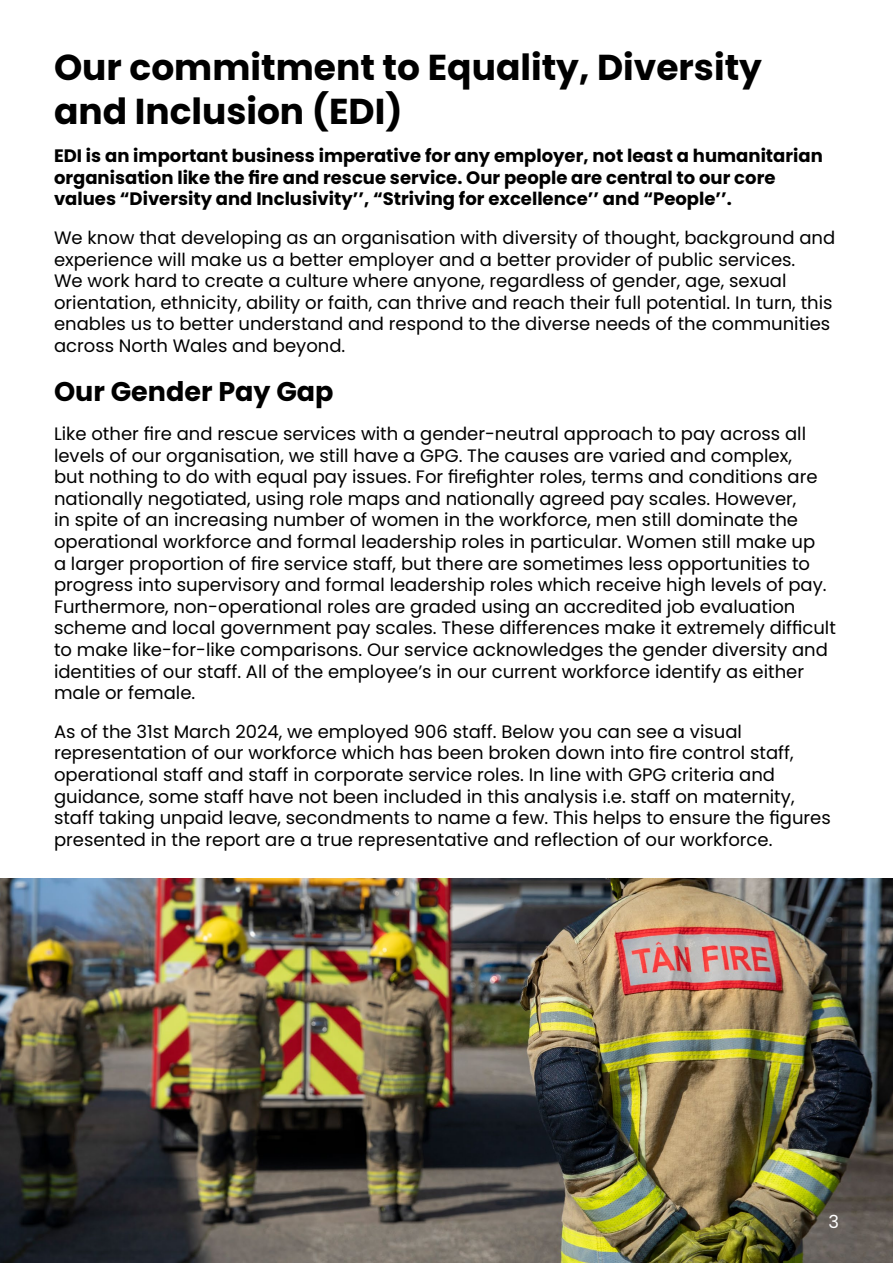
<style>
.page{position:relative;width:893px;height:1263px;background:#fff}
.page>*{position:absolute;margin:0;border:0;box-sizing:border-box;transform-origin:0 0}
.t1{font:700 36px/43.2px "Poppins";color:#000}
.t2{font:700 27px "Poppins";color:#000}
.t3{font:18px/21.6px "Poppins";color:#000}
.t4{font:700 18px/21.6px "Poppins";color:#000}
.t5{font:18px "Poppins";color:#fff}
</style>
<div class="page">
<img style="left:0;top:878px;width:893px;height:385px">
<h1 class="t1" style="left:54px;top:46px;width:709px">Our commitment to Equality, Diversity and Inclusion (EDI)</h1>
<p class="t4" style="left:54px;top:145px;width:770px">EDI is an important business imperative for any employer, not least a humanitarian organisation like the fire and rescue service. Our people are central to our core values “Diversity and Inclusivity’’, “Striving for excellence’’ and “People’’.</p>
<p class="t3" style="left:54px;top:227px;width:783px">We know that developing as an organisation with diversity of thought, background and experience will make us a better employer and a better provider of public services.<br>We work hard to create a culture where anyone, regardless of gender, age, sexual orientation, ethnicity, ability or faith, can thrive and reach their full potential. In turn, this enables us to better understand and respond to the diverse needs of the communities across North Wales and beyond.</p>
<h2 class="t2" style="left:54px;top:376px;width:281px">Our Gender Pay Gap</h2>
<p class="t3" style="left:54px;top:423px;width:783px">Like other fire and rescue services with a gender-neutral approach to pay across all levels of our organisation, we still have a GPG. The causes are varied and complex,<br>but nothing to do with equal pay issues. For firefighter roles, terms and conditions are nationally negotiated, using role maps and nationally agreed pay scales. However,<br>in spite of an increasing number of women in the workforce, men still dominate the operational workforce and formal leadership roles in particular. Women still make up<br>a larger proportion of fire service staff, but there are sometimes less opportunities to progress into supervisory and formal leadership roles which receive high levels of pay.<br>Furthermore, non-operational roles are graded using an accredited job evaluation scheme and local government pay scales. These differences make it extremely difficult to make like-for-like comparisons. Our service acknowledges the gender diversity and identities of our staff. All of the employee’s in our current workforce identify as either male or female.</p>
<p class="t3" style="left:54px;top:721px;width:778px">As of the 31st March 2024, we employed 906 staff. Below you can see a visual representation of our workforce which has been broken down into fire control staff, operational staff and staff in corporate service roles. In line with GPG criteria and guidance, some staff have not been included in this analysis i.e. staff on maternity, staff taking unpaid leave, secondments to name a few. This helps to ensure the figures presented in the report are a true representative and reflection of our workforce.</p>
<p class="t5" style="left:828px;top:1211px;width:12px">3</p>
</div>
